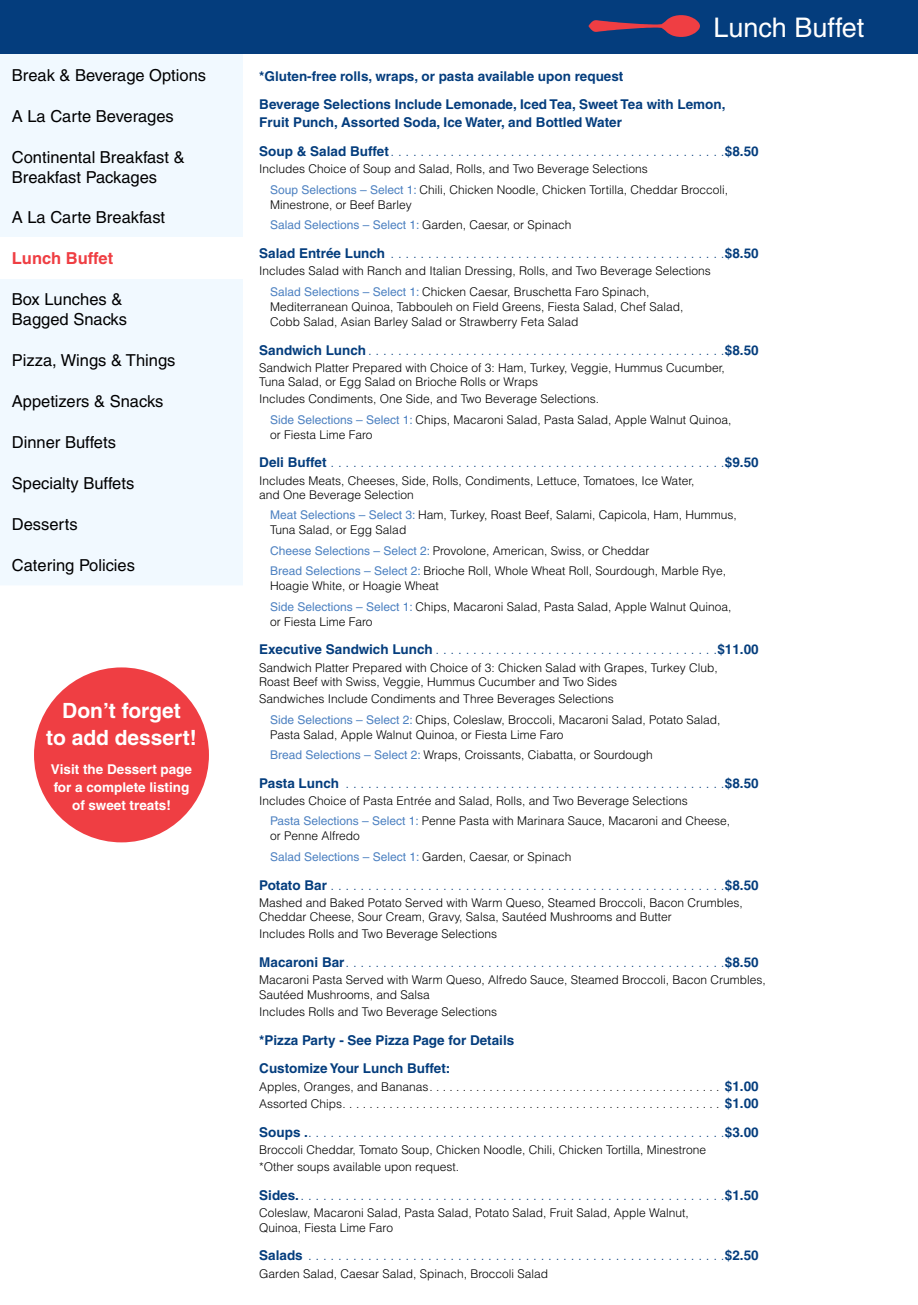
<style>
.page{position:relative;width:918px;height:1305px;background:#fff}
.page>*{position:absolute;margin:0;border:0;box-sizing:border-box;transform-origin:0 0}
.t1{font:27px "Helvetica";color:#fff}
.t2{font:700 21px/27px "Helvetica";color:#fff;text-align:center}
.t3{font:16.5px/19.8px "Helvetica";color:#000}
.t4{font:700 16.5px "Helvetica";color:#ef3e43}
.t5{font:300 13.5px "Helvetica";color:#043d7d}
.t6{font:700 13.5px/28.8px "Helvetica";color:#043d7d}
.t7{font:700 13.5px/18px "Helvetica";color:#fff;text-align:center}
.t8{font:300 12px/20.4px "Helvetica";color:#000}
.s1{font-weight:300}
.s2{font-weight:400;color:#4d81c1}
.s3{font-weight:700}
.s4{font-weight:700;font-size:13.5px;color:#043d7d}
</style>
<div class="page">
<div style="left:0;top:0;width:918px;height:54px;background:#043d7d"></div>
<svg style="left:588px;top:15px;width:112px;height:22px"></svg>
<div style="left:34px;top:667px;width:175px;height:175px;background:#ef3e43;border-radius:50%"></div>
<div style="left:0;top:54px;width:243px;height:531px;background:#f1f9ff"></div>
<div style="left:0;top:238px;width:243px;height:41px;background:#fff"></div>
<h3 class="t3" style="left:12px;top:65px;width:196px">Break &amp; Beverage Options</h3>
<h3 class="t3" style="left:12px;top:106px;width:163px">A La Carte Beverages</h3>
<h3 class="t3" style="left:12px;top:147px;width:174px">Continental Breakfast &amp;<br>Breakfast Packages</h3>
<h3 class="t3" style="left:12px;top:208px;width:155px">A La Carte Breakfast</h3>
<h3 class="t4" style="left:12px;top:249px;width:103px">Lunch Buffet</h3>
<h3 class="t3" style="left:12px;top:290px;width:117px">Box Lunches &amp;<br>Bagged Snacks</h3>
<h3 class="t3" style="left:12px;top:350px;width:165px">Pizza, Wings &amp; Things</h3>
<h3 class="t3" style="left:12px;top:391px;width:153px">Appetizers &amp; Snacks</h3>
<h3 class="t3" style="left:12px;top:432px;width:106px">Dinner Buffets</h3>
<h3 class="t3" style="left:12px;top:473px;width:124px">Specialty Buffets</h3>
<h3 class="t3" style="left:12px;top:514px;width:67px">Desserts</h3>
<h3 class="t3" style="left:12px;top:555px;width:125px">Catering Policies</h3>
<h2 class="t2" style="left:46px;top:697px;width:152px">Don’t forget<br>to add dessert!</h2>
<p class="t7" style="left:51px;top:760px;width:143px">Visit the Dessert page for a complete listing of sweet treats!</p>
<h1 class="t1" style="left:713px;top:12px;width:152px">Lunch Buffet</h1>
<p class="t6" style="left:259px;top:61px;width:468px">*Gluten-free rolls, wraps, or pasta available upon request<br>Beverage Selections Include Lemonade, Iced Tea, Sweet Tea with Lemon,</p>
<p class="t6" style="left:259px;top:108px;width:501px">Fruit Punch, Assorted Soda, Ice Water, and Bottled Water<br>Soup &amp; Salad Buffet <span class="s1">. . . . . . . . . . . . . . . . . . . . . . . . . . . . . . . . . . . . . . . . . . . .</span> $8.50</p>
<p class="t8" style="left:270px;top:159px;width:460px;text-indent:-11px">Includes Choice of Soup and Salad, Rolls, and Two Beverage Selections<br><span class="s2">Soup Selections – Select 1:</span> Chili, Chicken Noodle, Chicken Tortilla, Cheddar Broccoli,</p>
<p class="t8" style="left:270px;top:194px;width:303px">Minestrone, or Beef Barley<br><span class="s2">Salad Selections – Select 1:</span> Garden, Caesar, or Spinach</p>
<p class="t5" style="left:259px;top:245px;width:501px"><span class="s3">Salad Entrée Lunch</span> . . . . . . . . . . . . . . . . . . . . . . . . . . . . . . . . . . . . . . . . . . . . <span class="s3">$8.50</span></p>
<p class="t8" style="left:270px;top:261px;width:442px;text-indent:-11px">Includes Salad with Ranch and Italian Dressing, Rolls, and Two Beverage Selections<br><span class="s2">Salad Selections – Select 1:</span> Chicken Caesar, Bruschetta Faro Spinach,</p>
<p class="t8" style="left:270px;top:299px;width:415px;line-height:15px">Mediterranean Quinoa, Tabbouleh on Field Greens, Fiesta Salad, Chef Salad,<br>Cobb Salad, Asian Barley Salad or Strawberry Feta Salad</p>
<p class="t5" style="left:259px;top:341px;width:501px"><span class="s3">Sandwich Lunch</span> . . . . . . . . . . . . . . . . . . . . . . . . . . . . . . . . . . . . . . . . . . . . . . . <span class="s3">$8.50</span></p>
<p class="t8" style="left:259px;top:360px;width:467px;line-height:14.2px">Sandwich Platter Prepared with Choice of 3: Ham, Turkey, Veggie, Hummus Cucumber,<br>Tuna Salad, or Egg Salad on Brioche Rolls or Wraps</p>
<p class="t8" style="left:270px;top:388px;width:463px;text-indent:-11px">Includes Condiments, One Side, and Two Beverage Selections.<br><span class="s2">Side Selections – Select 1:</span> Chips, Macaroni Salad, Pasta Salad, Apple Walnut Quinoa,</p>
<p class="t8" style="left:270px;top:424px;width:104px">or Fiesta Lime Faro</p>
<p class="t5" style="left:259px;top:454px;width:501px"><span class="s3">Deli Buffet</span> . . . . . . . . . . . . . . . . . . . . . . . . . . . . . . . . . . . . . . . . . . . . . . . . . . . . <span class="s3">$9.50</span></p>
<p class="t8" style="left:259px;top:473px;width:437px;line-height:14.2px">Includes Meats, Cheeses, Side, Rolls, Condiments, Lettuce, Tomatoes, Ice Water, and One Beverage Selection</p>
<p class="t8" style="left:270px;top:507px;width:468px;line-height:15px"><span class="s2">Meat Selections – Select 3:</span> Ham, Turkey, Roast Beef, Salami, Capicola, Ham, Hummus,<br>Tuna Salad, or Egg Salad</p>
<p class="t8" style="left:270px;top:540px;width:458px"><span class="s2">Cheese Selections – Select 2:</span> Provolone, American, Swiss, or Cheddar<br><span class="s2">Bread Selections – Select 2:</span> Brioche Roll, Whole Wheat Roll, Sourdough, Marble Rye,</p>
<p class="t8" style="left:270px;top:575px;width:463px">Hoagie White, or Hoagie Wheat<br><span class="s2">Side Selections – Select 1:</span> Chips, Macaroni Salad, Pasta Salad, Apple Walnut Quinoa,</p>
<p class="t8" style="left:270px;top:611px;width:104px">or Fiesta Lime Faro</p>
<p class="t5" style="left:259px;top:641px;width:501px"><span class="s3">Executive Sandwich Lunch</span> . . . . . . . . . . . . . . . . . . . . . . . . . . . . . . . . . . . . . <span class="s3">$11.00</span></p>
<p class="t8" style="left:259px;top:660px;width:460px;line-height:14.2px">Sandwich Platter Prepared with Choice of 3: Chicken Salad with Grapes, Turkey Club,<br>Roast Beef with Swiss, Veggie, Hummus Cucumber and Two Sides</p>
<p class="t8" style="left:270px;top:688px;width:452px;text-indent:-11px">Sandwiches Include Condiments and Three Beverages Selections<br><span class="s2">Side Selections – Select 2:</span> Chips, Coleslaw, Broccoli, Macaroni Salad, Potato Salad,</p>
<p class="t8" style="left:270px;top:724px;width:384px">Pasta Salad, Apple Walnut Quinoa, or Fiesta Lime Faro<br><span class="s2">Bread Selections – Select 2:</span> Wraps, Croissants, Ciabatta, or Sourdough</p>
<p class="t5" style="left:259px;top:775px;width:501px"><span class="s3">Pasta Lunch</span> . . . . . . . . . . . . . . . . . . . . . . . . . . . . . . . . . . . . . . . . . . . . . . . . . . <span class="s3">$8.50</span></p>
<p class="t8" style="left:270px;top:790px;width:462px;text-indent:-11px">Includes Choice of Pasta Entrée and Salad, Rolls, and Two Beverage Selections<br><span class="s2">Pasta Selections – Select 1:</span> Penne Pasta with Marinara Sauce, Macaroni and Cheese,</p>
<p class="t8" style="left:270px;top:826px;width:303px">or Penne Alfredo<br><span class="s2">Salad Selections – Select 1:</span> Garden, Caesar, or Spinach</p>
<p class="t5" style="left:259px;top:876px;width:501px"><span class="s3">Potato Bar</span> . . . . . . . . . . . . . . . . . . . . . . . . . . . . . . . . . . . . . . . . . . . . . . . . . . . . <span class="s3">$8.50</span></p>
<p class="t8" style="left:259px;top:895px;width:485px;line-height:14.2px">Mashed and Baked Potato Served with Warm Queso, Steamed Broccoli, Bacon Crumbles,<br>Cheddar Cheese, Sour Cream, Gravy, Salsa, Sautéed Mushrooms and Butter</p>
<p class="t8" style="left:259px;top:924px;width:239px">Includes Rolls and Two Beverage Selections</p>
<p class="t5" style="left:259px;top:954px;width:501px"><span class="s3">Macaroni Bar</span> . . . . . . . . . . . . . . . . . . . . . . . . . . . . . . . . . . . . . . . . . . . . . . . . . . <span class="s3">$8.50</span></p>
<p class="t8" style="left:259px;top:973px;width:508px;line-height:14.2px">Macaroni Pasta Served with Warm Queso, Alfredo Sauce, Steamed Broccoli, Bacon Crumbles,<br>Sautéed Mushrooms, and Salsa</p>
<p class="t8" style="left:259px;top:1001px;width:239px">Includes Rolls and Two Beverage Selections</p>
<p class="t6" style="left:259px;top:1025px;width:257px">*Pizza Party - See Pizza Page for Details<br>Customize Your Lunch Buffet:</p>
<p class="t8" style="left:259px;top:1077px;width:501px;line-height:17.2px">Apples, Oranges, and Bananas . . . . . . . . . . . . . . . . . . . . . . . . . . . . . . . . . . . . . . . . . . . . <span class="s4">$1.00<br></span>Assorted Chips . . . . . . . . . . . . . . . . . . . . . . . . . . . . . . . . . . . . . . . . . . . . . . . . . . . . . . . . . <span class="s4">$1.00</span></p>
<p class="t5" style="left:259px;top:1124px;width:501px"><span class="s3">Soups .</span> . . . . . . . . . . . . . . . . . . . . . . . . . . . . . . . . . . . . . . . . . . . . . . . . . . . . . . . <span class="s3">$3.00</span></p>
<p class="t8" style="left:259px;top:1141px;width:448px;line-height:17.2px">Broccoli Cheddar, Tomato Soup, Chicken Noodle, Chili, Chicken Tortilla, Minestrone *Other soups available upon request.</p>
<p class="t5" style="left:259px;top:1187px;width:501px"><span class="s3">Sides.</span> . . . . . . . . . . . . . . . . . . . . . . . . . . . . . . . . . . . . . . . . . . . . . . . . . . . . . . . . <span class="s3">$1.50</span></p>
<p class="t8" style="left:259px;top:1206px;width:431px;line-height:14.2px">Coleslaw, Macaroni Salad, Pasta Salad, Potato Salad, Fruit Salad, Apple Walnut,<br>Quinoa, Fiesta Lime Faro</p>
<p class="t5" style="left:259px;top:1247px;width:501px"><span class="s3">Salads</span> . . . . . . . . . . . . . . . . . . . . . . . . . . . . . . . . . . . . . . . . . . . . . . . . . . . . . . . <span class="s3">$2.50</span></p>
<p class="t8" style="left:259px;top:1263px;width:290px">Garden Salad, Caesar Salad, Spinach, Broccoli Salad</p>
</div>
